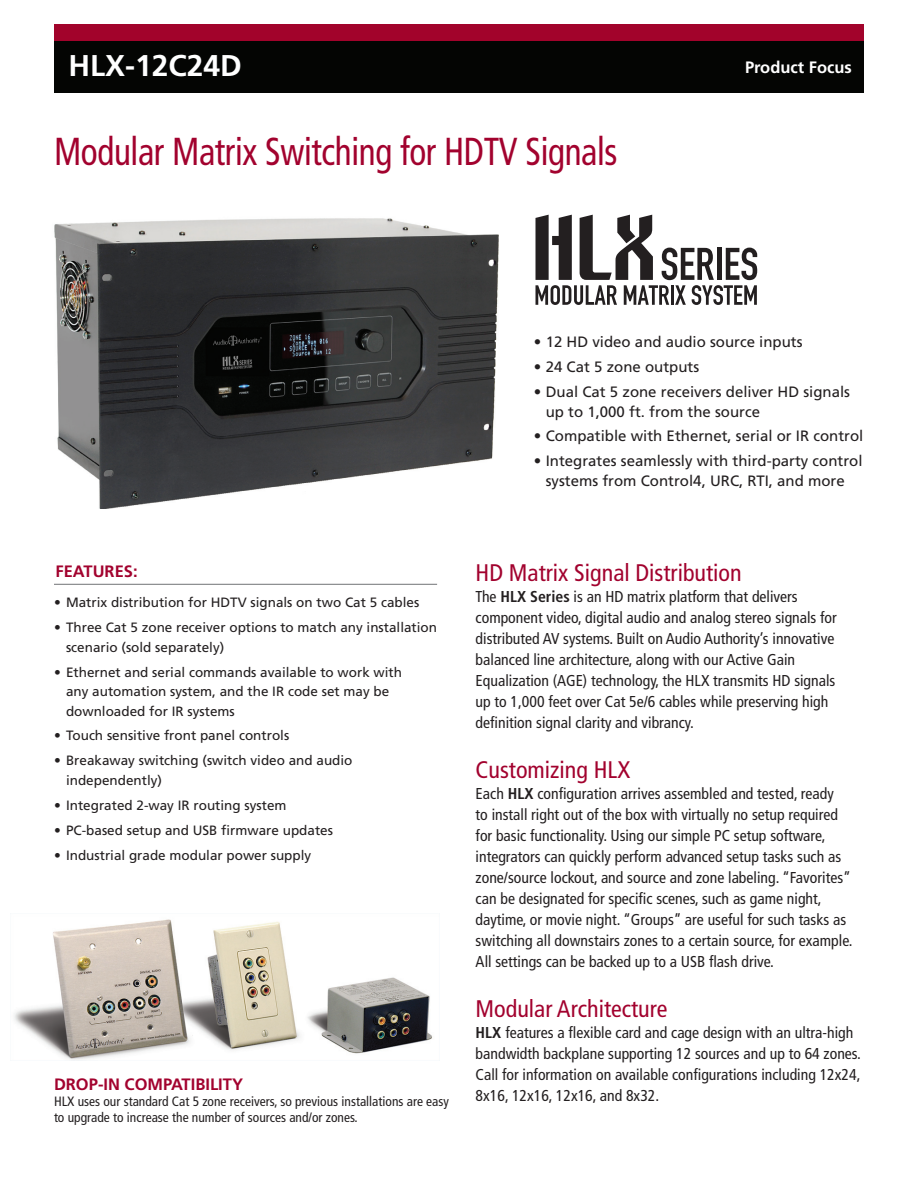
<style>
.page{position:relative;width:918px;height:1188px;background:#fff}
.page>*{position:absolute;margin:0;border:0;box-sizing:border-box;transform-origin:0 0}
.t1{font:condensed 39px "Frutiger";letter-spacing:-.01em;color:#a2022e;scale:.9 1}
.Model_Number{font:700 30px "Frutiger";color:#fff}
.t2{font:condensed 24px "Frutiger";color:#a2022e}
.body{font:700 16.5px "Frutiger";color:#a2022e}
.Model_Number-2{font:700 16.5px "Frutiger";color:#fff}
.Model_Number-3{font:700 16.5px "Frutiger";color:#a2022e}
.body-2{font:condensed 15.75px/21px "Frutiger";color:#231f20}
.bullet{font:15px/19.5px "Frutiger";color:#231f20}
.bullet-2{font:13.5px/19.5px "Frutiger";color:#231f20}
.body-3{font:condensed 13.5px/16.2px "Frutiger";color:#231f20}
.s1{font-weight:700}
</style>
<div class="page">
<img style="left:14px;top:919px;width:418px;height:141px">
<hr style="left:54px;top:584px;width:383px;height:1px;background:#808285">
<svg style="left:536px;top:215px;width:221px;height:90px"></svg>
<img style="left:54px;top:218px;width:445px;height:291px">
<div style="left:54px;top:40px;width:810px;height:52px;background:#040503"></div>
<div style="left:54px;top:24px;width:810px;height:17px;background:#a2032b"></div>
<p class="Model_Number" style="left:68px;top:48px;width:175px">HLX-12C24D</p>
<p class="Model_Number-2" style="left:745px;top:57px;width:108px">Product Focus</p>
<p class="t1" style="left:54px;top:129px;width:628px">Modular Matrix Switching for HDTV Signals</p>
<p class="bullet" style="left:534px;top:332px;width:270px">• 12 HD video and audio source inputs</p>
<p class="bullet" style="left:534px;top:357px;width:167px">• 24 Cat 5 zone outputs</p>
<p class="bullet" style="left:546px;top:382px;width:306px;text-indent:-12px">• Dual Cat 5 zone receivers deliver HD signals up to 1,000 ft. from the source</p>
<p class="bullet" style="left:534px;top:426px;width:331px">• Compatible with Ethernet, serial or IR control</p>
<p class="bullet" style="left:534px;top:451px;width:330px;text-align:center">• Integrates seamlessly with third-party control systems from Control4, URC, RTI, and more</p>
<p class="Model_Number-3" style="left:56px;top:561px;width:84px">FEATURES:</p>
<p class="bullet-2" style="left:54px;top:593px;width:367px">• Matrix distribution for HDTV signals on two Cat 5 cables</p>
<p class="bullet-2" style="left:66px;top:618px;width:373px;text-indent:-12px">• Three Cat 5 zone receiver options to match any installation scenario (sold separately)</p>
<p class="bullet-2" style="left:66px;top:662px;width:338px;text-indent:-12px">• Ethernet and serial commands available to work with any automation system, and the IR code set may be downloaded for IR systems</p>
<p class="bullet-2" style="left:54px;top:726px;width:237px">• Touch sensitive front panel controls</p>
<p class="bullet-2" style="left:66px;top:751px;width:288px;text-indent:-12px">• Breakaway switching (switch video and audio independently)</p>
<p class="bullet-2" style="left:54px;top:795px;width:234px">• Integrated 2-way IR routing system</p>
<p class="bullet-2" style="left:54px;top:820px;width:281px">• PC-based setup and USB firmware updates</p>
<p class="bullet-2" style="left:54px;top:845px;width:259px">• Industrial grade modular power supply</p>
<p class="body" style="left:54px;top:1074px;width:191px">DROP-IN COMPATIBILITY</p>
<p class="body-3" style="left:54px;top:1093px;width:397px">HLX uses our standard Cat 5 zone receivers, so previous installations are easy to upgrade to increase the number of sources and/or zones.</p>
<p class="t2" style="left:476px;top:559px;width:268px">HD Matrix Signal Distribution</p>
<p class="body-2" style="left:476px;top:587px;width:363px">The <span class="s1">HLX Series</span> is an HD matrix platform that delivers component video, digital audio and analog stereo signals for distributed AV systems. Built on Audio Authority’s innovative balanced line architecture, along with our Active Gain Equalization (AGE) technology, the HLX transmits HD signals up to 1,000 feet over Cat 5e/6 cables while preserving high definition signal clarity and vibrancy.</p>
<p class="t2" style="left:476px;top:756px;width:156px">Customizing HLX</p>
<p class="body-2" style="left:476px;top:783px;width:378px">Each <span class="s1">HLX</span> configuration arrives assembled and tested, ready<br>to install right out of the box with virtually no setup required for basic functionality. Using our simple PC setup software, integrators can quickly perform advanced setup tasks such as zone/source lockout, and source and zone labeling. “Favorites” can be designated for specific scenes, such as game night, daytime, or movie night. “Groups” are useful for such tasks as switching all downstairs zones to a certain source, for example.<br>All settings can be backed up to a USB flash drive.</p>
<p class="t2" style="left:476px;top:995px;width:193px">Modular Architecture</p>
<p class="body-2" style="left:476px;top:1022px;width:387px"><span class="s1">HLX</span> features a flexible card and cage design with an ultra-high bandwidth backplane supporting 12 sources and up to 64 zones.<br>Call for information on available configurations including 12x24, 8x16, 12x16, 12x16, and 8x32.</p>
</div>
